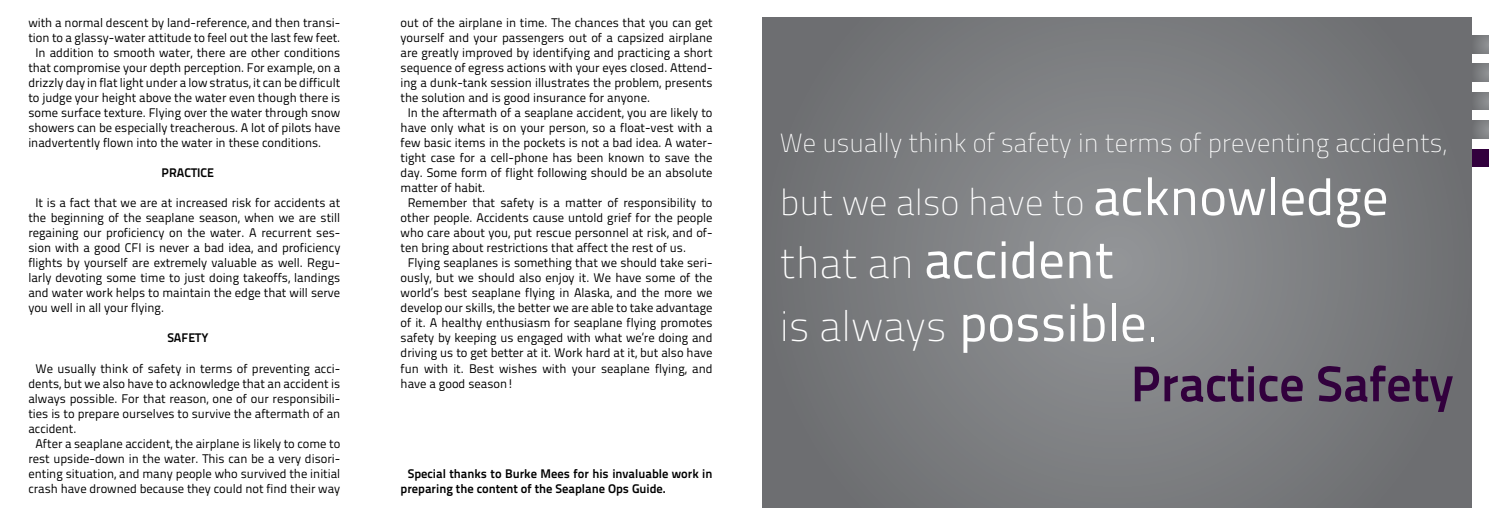
<style>
.page{position:relative;width:1489px;height:525px;background:#fff}
.page>*{position:absolute;margin:0;border:0;box-sizing:border-box;transform-origin:0 0}
.t1{font:52.5px "Titillium Text 22 L";color:#fff}
.t2{font:700 50px "Titillium Text 22 L";color:#32003d}
.t3{font:100 42.5px "Titillium Text 22 L";color:#fff}
.t4{font:100 36.25px "Titillium Text 22 L";color:#fff}
.t5{font:100 26.25px "Titillium Text 22 L";color:#fff}
.t6{font:12.5px/15px "Titillium Text 22 L";color:#000;text-align:justify}
.t7{font:700 12.5px/15px "Titillium Text 22 L";color:#000}
.s1{font-weight:400;font-size:52.5px}
.s2{font-weight:100;font-size:42.5px}
.s3{font-size:52.5px}
</style>
<div class="page">
<svg style="left:1470px;top:92px;width:18px;height:18px"></svg>
<div style="left:1470px;top:149px;width:18px;height:18px;background:#32003d"></div>
<svg style="left:1470px;top:64px;width:18px;height:17px"></svg>
<svg style="left:1470px;top:35px;width:18px;height:18px"></svg>
<svg style="left:1470px;top:120px;width:18px;height:18px"></svg>
<svg style="left:762px;top:18px;width:708px;height:489px;background:#7a7c7f"></svg>
<p class="t6" style="left:28px;top:15px;width:313px">with a normal descent by land-reference, and then transi-</p>
<p class="t6" style="left:28px;top:30px;width:313px">tion to a glassy-water attitude to feel out the last few feet.</p>
<p class="t6" style="left:35px;top:45px;width:306px">In addition to smooth water, there are other conditions</p>
<p class="t6" style="left:28px;top:60px;width:313px">that compromise your depth perception. For example, on a</p>
<p class="t6" style="left:28px;top:75px;width:313px">drizzly day in flat light under a low stratus, it can be difficult</p>
<p class="t6" style="left:28px;top:90px;width:313px">to judge your height above the water even though there is</p>
<p class="t6" style="left:28px;top:105px;width:313px">some surface texture. Flying over the water through snow</p>
<p class="t6" style="left:28px;top:120px;width:313px">showers can be especially treacherous. A lot of pilots have</p>
<p class="t6" style="left:28px;top:135px;width:294px">inadvertently flown into the water in these conditions.</p>
<p class="t7" style="left:162px;top:164px;width:54px">PRACTICE</p>
<p class="t6" style="left:28px;top:195px;width:313px;text-indent:7px">It is a fact that we are at increased risk for accidents at the beginning of the seaplane season, when we are still regaining our proficiency on the water. A recurrent ses&shy;sion with a good CFI is never a bad idea, and proficiency flights by yourself are extremely valuable as well. Regu&shy;larly devoting some time to just doing takeoffs, landings and water work helps to maintain the edge that will serve you well in all your flying.</p>
<p class="t7" style="left:167px;top:329px;width:43px">SAFETY</p>
<p class="t6" style="left:35px;top:360px;width:306px">We usually think of safety in terms of preventing acci-</p>
<p class="t6" style="left:28px;top:375px;width:313px">dents, but we also have to acknowledge that an accident is</p>
<p class="t6" style="left:28px;top:390px;width:313px">always possible. For that reason, one of our responsibili-</p>
<p class="t6" style="left:28px;top:405px;width:313px">ties is to prepare ourselves to survive the aftermath of an</p>
<p class="t6" style="left:28px;top:420px;width:50px">accident.</p>
<p class="t6" style="left:35px;top:435px;width:306px">After a seaplane accident, the airplane is likely to come to</p>
<p class="t6" style="left:28px;top:450px;width:313px">rest upside-down in the water. This can be a very disori-</p>
<p class="t6" style="left:28px;top:465px;width:313px">enting situation, and many people who survived the initial</p>
<p class="t6" style="left:28px;top:480px;width:313px">crash have drowned because they could not find their way</p>
<p class="t6" style="left:400px;top:15px;width:313px">out of the airplane in time. The chances that you can get</p>
<p class="t6" style="left:400px;top:30px;width:313px">yourself and your passengers out of a capsized airplane</p>
<p class="t6" style="left:400px;top:45px;width:313px">are greatly improved by identifying and practicing a short</p>
<p class="t6" style="left:400px;top:60px;width:313px">sequence of egress actions with your eyes closed. Attend-</p>
<p class="t6" style="left:400px;top:75px;width:313px">ing a dunk-tank session illustrates the problem, presents</p>
<p class="t6" style="left:400px;top:90px;width:251px">the solution and is good insurance for anyone.</p>
<p class="t6" style="left:407px;top:105px;width:306px">In the aftermath of a seaplane accident, you are likely to</p>
<p class="t6" style="left:400px;top:120px;width:313px">have only what is on your person, so a float-vest with a</p>
<p class="t6" style="left:400px;top:135px;width:313px">few basic items in the pockets is not a bad idea. A water-</p>
<p class="t6" style="left:400px;top:150px;width:313px">tight case for a cell-phone has been known to save the</p>
<p class="t6" style="left:400px;top:165px;width:313px">day. Some form of flight following should be an absolute</p>
<p class="t6" style="left:400px;top:180px;width:86px">matter of habit.</p>
<p class="t6" style="left:407px;top:195px;width:306px">Remember that safety is a matter of responsibility to</p>
<p class="t6" style="left:400px;top:210px;width:313px">other people. Accidents cause untold grief for the people</p>
<p class="t6" style="left:400px;top:225px;width:313px">who care about you, put rescue personnel at risk, and of-</p>
<p class="t6" style="left:400px;top:240px;width:287px">ten bring about restrictions that affect the rest of us.</p>
<p class="t6" style="left:407px;top:255px;width:306px">Flying seaplanes is something that we should take seri-</p>
<p class="t6" style="left:400px;top:270px;width:313px">ously, but we should also enjoy it. We have some of the</p>
<p class="t6" style="left:400px;top:285px;width:313px">world’s best seaplane flying in Alaska, and the more we</p>
<p class="t6" style="left:400px;top:300px;width:313px">develop our skills, the better we are able to take advantage</p>
<p class="t6" style="left:400px;top:315px;width:313px">of it. A healthy enthusiasm for seaplane flying promotes</p>
<p class="t6" style="left:400px;top:330px;width:313px">safety by keeping us engaged with what we’re doing and</p>
<p class="t6" style="left:400px;top:345px;width:313px">driving us to get better at it. Work hard at it, but also have</p>
<p class="t6" style="left:400px;top:360px;width:313px">fun with it. Best wishes with your seaplane flying, and</p>
<p class="t6" style="left:400px;top:375px;width:115px">have a good season!</p>
<p class="t7" style="left:400px;top:464px;width:313px;text-indent:7px">Special thanks to Burke Mees for his invaluable work in preparing the content of the Seaplane Ops Guide.</p>
<h3 class="t5" style="left:780px;top:124px;width:668px">We usually think of safety in terms of preventing accidents,</h3>
<h3 class="t4" style="left:780px;top:176px;width:610px">but we also have to <span class="s1">acknowledge</span></h3>
<h1 class="t1" style="left:780px;top:221px;width:335px"><span class="s2">that an</span> accident</h1>
<h3 class="t3" style="left:780px;top:296px;width:381px">is always <span class="s1">possible</span><span class="s3">.</span></h3>
<h2 class="t2" style="left:1130px;top:345px;width:324px">Practice Safety</h2>
</div>
